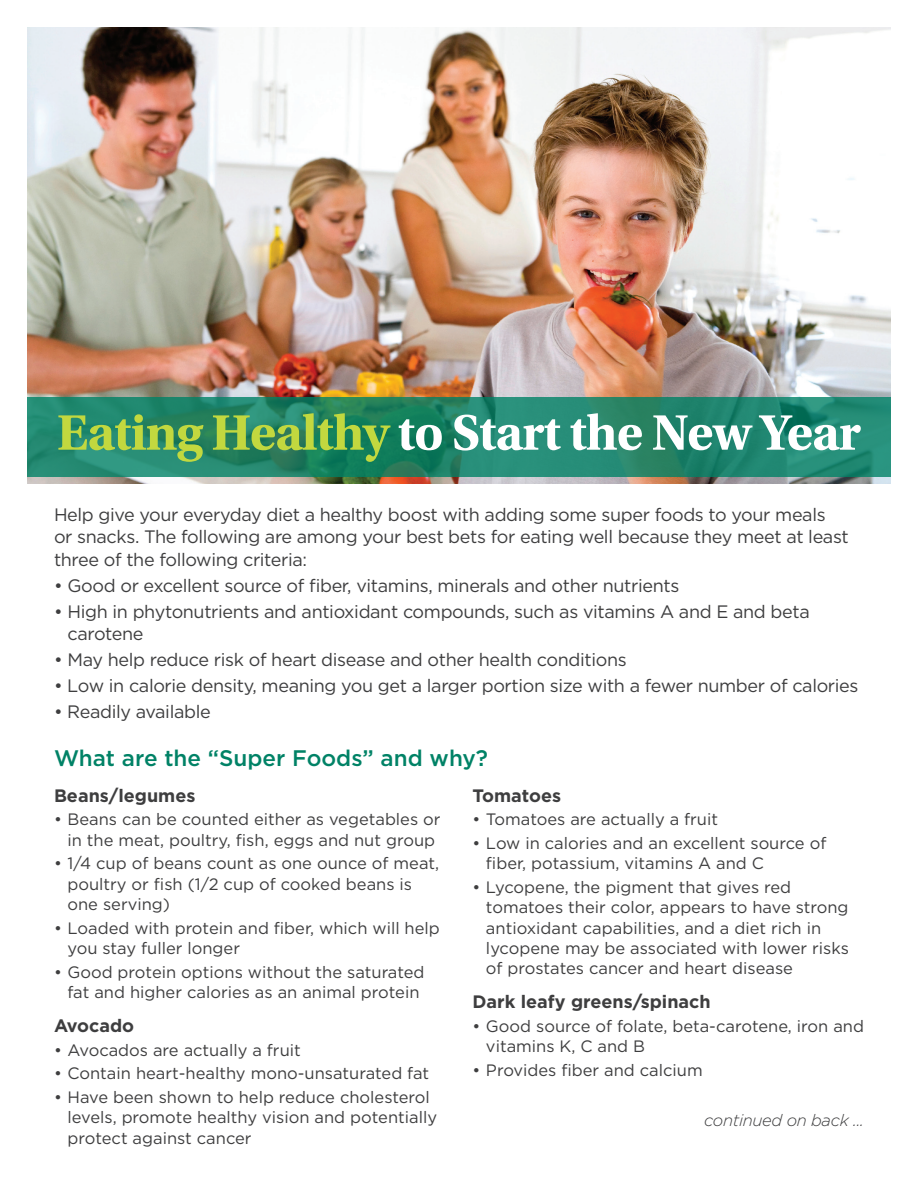
<style>
.page{position:relative;width:918px;height:1188px;background:#fff}
.page>*{position:absolute;margin:0;border:0;box-sizing:border-box;transform-origin:0 0}
.t1{font:700 52.5px "Utopia Std";letter-spacing:-.02em;color:#fff}
.t2{font:500 22.5px "Gotham";color:#008266}
.t3{font:18px/22.5px "Gotham";letter-spacing:-.02em;color:#3e3e3f}
.t4{font:700 18px "Gotham";color:#3e3e3f}
.t5{font:16.5px/20.2px "Gotham";color:#3e3e3f}
.t6{font:italic 300 16.5px "Gotham";letter-spacing:-.02em;color:#3e3e3f}
.s1{color:#c2d83f}
</style>
<div class="page">
<img style="left:27px;top:27px;width:864px;height:457px">
<svg style="left:27px;top:397px;width:864px;height:80px;background:#22866c"></svg>
<h1 class="t1" style="left:57px;top:402px;width:806px"><span class="s1">Eating Healthy</span> to Start the New Year</h1>
<p class="t3" style="left:54px;top:503px;width:796px">Help give your everyday diet a healthy boost with adding some super foods to your meals or snacks. The following are among your best bets for eating well because they meet at least three of the following criteria:</p>
<p class="t3" style="left:54px;top:574px;width:627px">• Good or excellent source of fiber, vitamins, minerals and other nutrients</p>
<p class="t3" style="left:68px;top:600px;width:744px;text-indent:-14px">• High in phytonutrients and antioxidant compounds, such as vitamins A and E and beta carotene</p>
<p class="t3" style="left:54px;top:648px;width:574px">• May help reduce risk of heart disease and other health conditions</p>
<p class="t3" style="left:54px;top:674px;width:806px">• Low in calorie density, meaning you get a larger portion size with a fewer number of calories</p>
<p class="t3" style="left:54px;top:700px;width:158px">• Readily available</p>
<h2 class="t2" style="left:54px;top:743px;width:435px">What are the “Super Foods” and why?</h2>
<p class="t4" style="left:54px;top:783px;width:143px">Beans/legumes</p>
<p class="t5" style="left:54px;top:809px;width:388px;text-align:center">• Beans can be counted either as vegetables or in the meat, poultry, fish, eggs and nut group</p>
<p class="t5" style="left:67px;top:853px;width:373px;text-indent:-13px">• 1/4 cup of beans count as one ounce of meat, poultry or fish (1/2 cup of cooked beans is one serving)</p>
<p class="t5" style="left:67px;top:917px;width:374px;text-indent:-13px">• Loaded with protein and fiber, which will help you stay fuller longer</p>
<p class="t5" style="left:54px;top:961px;width:372px;text-align:center">• Good protein options without the saturated fat and higher calories as an animal protein</p>
<p class="t4" style="left:54px;top:1013px;width:82px">Avocado</p>
<p class="t5" style="left:54px;top:1039px;width:248px">• Avocados are actually a fruit</p>
<p class="t5" style="left:54px;top:1063px;width:377px">• Contain heart-healthy mono-unsaturated fat</p>
<p class="t5" style="left:67px;top:1087px;width:371px;text-indent:-13px">• Have been shown to help reduce cholesterol levels, promote healthy vision and potentially protect against cancer</p>
<p class="t4" style="left:472px;top:783px;width:90px">Tomatoes</p>
<p class="t5" style="left:472px;top:809px;width:247px">• Tomatoes are actually a fruit</p>
<p class="t5" style="left:486px;top:833px;width:342px;text-indent:-13px">• Low in calories and an excellent source of fiber, potassium, vitamins A and C</p>
<p class="t5" style="left:486px;top:877px;width:365px;text-indent:-13px">• Lycopene, the pigment that gives red tomatoes their color, appears to have strong antioxidant capabilities, and a diet rich in lycopene may be associated with lower risks of prostates cancer and heart disease</p>
<p class="t4" style="left:472px;top:990px;width:240px">Dark leafy greens/spinach</p>
<p class="t5" style="left:486px;top:1015px;width:380px;text-indent:-13px">• Good source of folate, beta-carotene, iron and vitamins K, C and B</p>
<p class="t5" style="left:472px;top:1059px;width:232px">• Provides fiber and calcium</p>
<p class="t6" style="left:704px;top:1109px;width:161px">continued on back ...</p>
</div>
